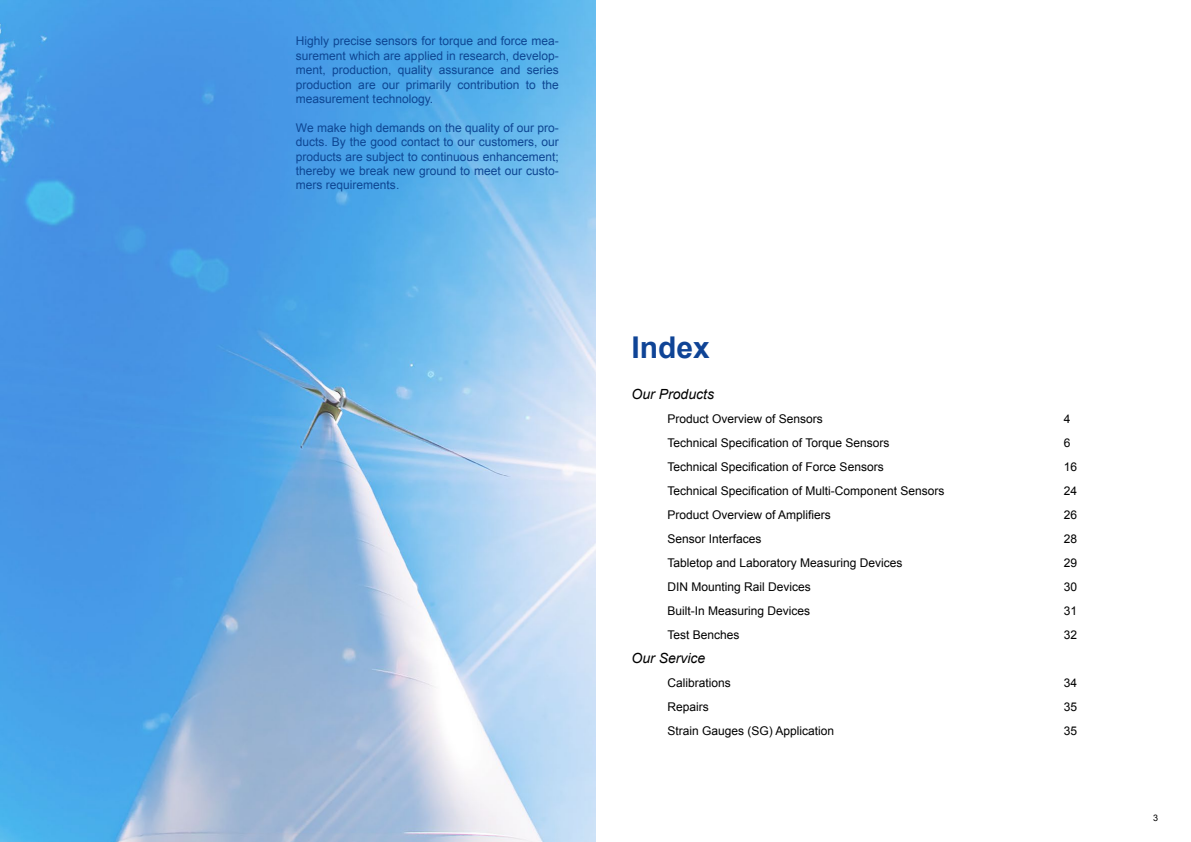
<style>
.page{position:relative;width:1191px;height:842px;background:#fff}
.page>*{position:absolute;margin:0;border:0;box-sizing:border-box;transform-origin:0 0}
.t1{font:700 30px "Arial";color:#0f4496}
.t2{font:italic 14px "Arial";color:#000}
.t3{font:12px/14.4px "Arial";color:#0d4693;text-align:justify}
.t4{font:12px "Arial";color:#000}
.t5{font:9px "Arial";color:#000}
</style>
<div class="page">
<img style="left:0;top:0;width:595px;height:842px">
<p class="t3" style="left:296px;top:34px;width:264px">Highly precise sensors for torque and force mea&shy;surement which are applied in research, develop&shy;ment, production, quality assurance and series production are our primarily contribution to the measurement technology.</p>
<p class="t3" style="left:296px;top:121px;width:264px">We make high demands on the quality of our pro&shy;ducts. By the good contact to our customers, our products are subject to continuous enhancement; thereby we break new ground to meet our custo&shy;mers requirements.</p>
<h1 class="t1" style="left:631px;top:327px;width:80px">Index</h1>
<p class="t2" style="left:631px;top:385px;width:84px">Our Products</p>
<p class="t4" style="left:667px;top:411px;width:157px">Product Overview of Sensors</p>
<p class="t4" style="left:1063px;top:411px;width:8px">4</p>
<p class="t4" style="left:667px;top:435px;width:223px">Technical Specification of Torque Sensors</p>
<p class="t4" style="left:1063px;top:435px;width:8px">6</p>
<p class="t4" style="left:667px;top:459px;width:218px">Technical Specification of Force Sensors</p>
<p class="t4" style="left:1063px;top:459px;width:15px">16</p>
<p class="t4" style="left:667px;top:483px;width:278px">Technical Specification of Multi-Component Sensors</p>
<p class="t4" style="left:1063px;top:483px;width:15px">24</p>
<p class="t4" style="left:667px;top:507px;width:165px">Product Overview of Amplifiers</p>
<p class="t4" style="left:1063px;top:507px;width:15px">26</p>
<p class="t4" style="left:667px;top:531px;width:96px">Sensor Interfaces</p>
<p class="t4" style="left:1063px;top:531px;width:15px">28</p>
<p class="t4" style="left:667px;top:555px;width:236px">Tabletop and Laboratory Measuring Devices</p>
<p class="t4" style="left:1063px;top:555px;width:15px">29</p>
<p class="t4" style="left:667px;top:579px;width:145px">DIN Mounting Rail Devices</p>
<p class="t4" style="left:1063px;top:579px;width:15px">30</p>
<p class="t4" style="left:667px;top:603px;width:144px">Built-In Measuring Devices</p>
<p class="t4" style="left:1063px;top:603px;width:15px">31</p>
<p class="t4" style="left:667px;top:627px;width:74px">Test Benches</p>
<p class="t4" style="left:1063px;top:627px;width:15px">32</p>
<p class="t2" style="left:631px;top:649px;width:75px">Our Service</p>
<p class="t4" style="left:667px;top:675px;width:65px">Calibrations</p>
<p class="t4" style="left:1063px;top:675px;width:15px">34</p>
<p class="t4" style="left:667px;top:699px;width:43px">Repairs</p>
<p class="t4" style="left:1063px;top:699px;width:15px">35</p>
<p class="t4" style="left:667px;top:723px;width:168px">Strain Gauges (SG) Application</p>
<p class="t4" style="left:1063px;top:723px;width:15px">35</p>
<p class="t5" style="left:1153px;top:811px;width:7px">3</p>
</div>
